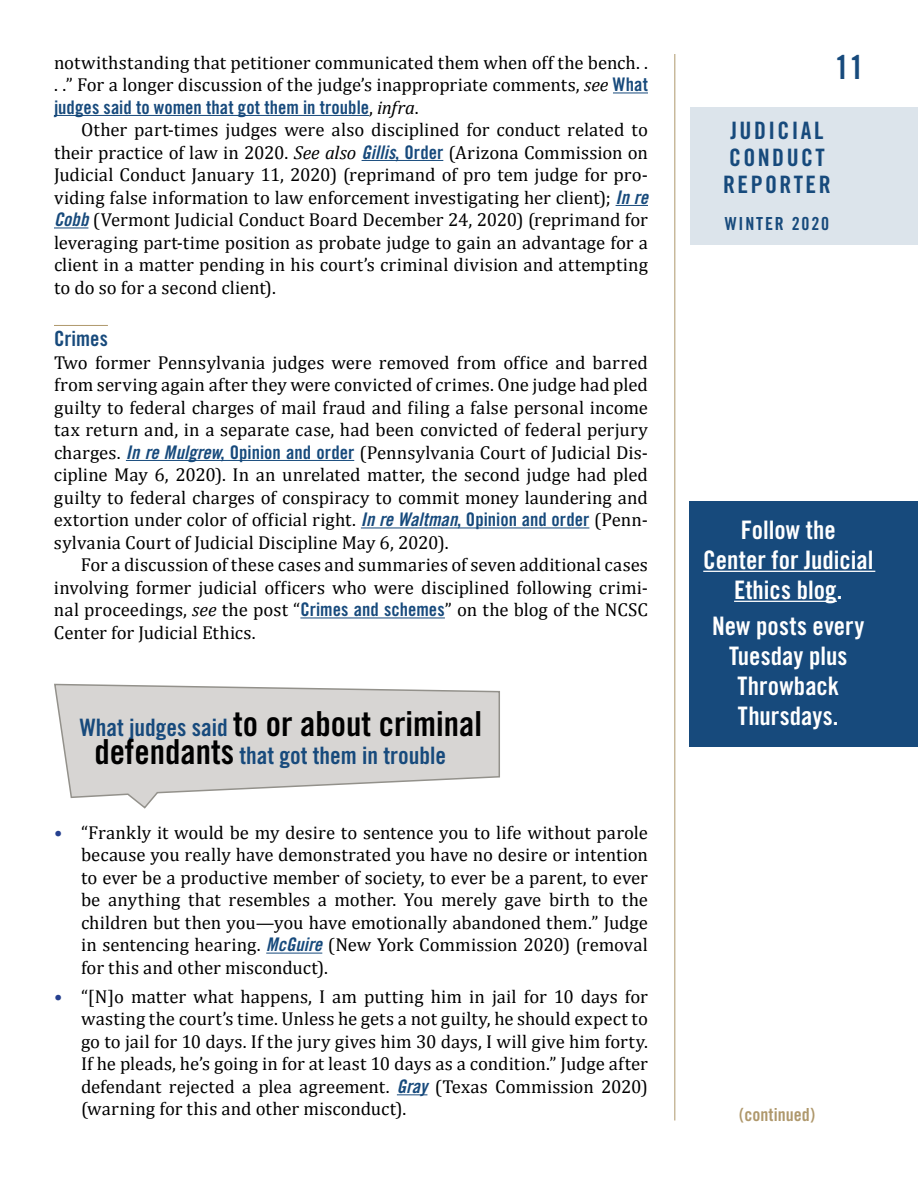
<style>
.page{position:relative;width:918px;height:1188px;background:#fff}
.page>*{position:absolute;margin:0;border:0;box-sizing:border-box;transform-origin:0 0}
.t1{font:34.5px "Trade Gothic Bold Cond Twenty";color:#000}
.t2{font:33px "Trade Gothic Bold Cond Twenty";color:#174a7c}
.t3{font:25.5px/30px "Trade Gothic Bold Cond Twenty";color:#fff;text-align:center}
.t4{font:24px "Trade Gothic Bold Cond Twenty";color:#174a7c}
.t5{font:24px/27px "Trade Gothic Bold Cond Twenty";letter-spacing:.1em;color:#174a7c;text-align:center}
.t6{font:21px "Trade Gothic Bold Cond Twenty";color:#174a7c}
.t7{font:18.75px/22.5px "Cambria";color:#000;text-align:justify}
.t8{font:18.75px "Trade Gothic Bold Cond Twenty";letter-spacing:.005em;color:#174a7c}
.t9{font:18px "Trade Gothic Bold Cond Twenty";color:#af986c}
.t10{font:18px "Trade Gothic Bold Cond Twenty";letter-spacing:.1em;color:#174a7c}
.s1{font-style:italic}
.s2{font-family:"Trade Gothic Bold Cond Twenty";color:#174a7c}
.s3{font-family:"Cambria";color:#000}
.s4{font-family:"Cambria";font-style:italic;color:#000}
.s5{font-family:"Trade Gothic Bold Cond Twenty Obl";color:#174a7c}
.s6{font-size:24px;color:#174a7c}
.s7{font-size:34.5px;color:#000}
.s8{color:#25408f}
</style>
<div class="page">
<div style="left:690px;top:107px;width:228px;height:138px;background:#dce4eb"></div>
<hr style="left:675px;top:54px;width:1px;height:1066px;background:#af986c">
<hr style="left:613px;top:92px;width:35px;height:1px;background:#174a7c">
<hr style="left:54px;top:115px;width:315px;height:1px;background:#174a7c">
<hr style="left:362px;top:160px;width:81px;height:1px;background:#174a7c">
<hr style="left:616px;top:205px;width:32px;height:1px;background:#174a7c">
<hr style="left:54px;top:227px;width:34px;height:1px;background:#174a7c">
<hr style="left:54px;top:325px;width:54px;height:1px;background:#af986c">
<hr style="left:126px;top:460px;width:228px;height:1px;background:#174a7c">
<hr style="left:361px;top:527px;width:228px;height:1px;background:#174a7c">
<hr style="left:300px;top:617px;width:145px;height:1px;background:#174a7c">
<hr style="left:266px;top:953px;width:56px;height:1px;background:#174a7c">
<hr style="left:397px;top:1094px;width:30px;height:1px;background:#174a7c">
<svg style="left:54px;top:683px;width:446px;height:126px"></svg>
<div style="left:690px;top:501px;width:228px;height:246px;background:#174a7c"></div>
<hr style="left:703px;top:571px;width:172px;height:1px;background:#fff">
<hr style="left:734px;top:601px;width:103px;height:1px;background:#fff">
<p class="t7" style="left:54px;top:51px;width:596px">notwithstanding that petitioner communicated them when off the bench. . . .” For a longer discussion of the judge’s inappropriate comments, <span class="s1">see</span> <span class="s2">What</span></p>
<p class="t8" style="left:54px;top:96px;width:366px">judges said to women that got them in trouble<span class="s3">,</span> <span class="s4">infra</span><span class="s3">.</span></p>
<p class="t7" style="left:54px;top:118px;width:596px;text-indent:27px">Other part-times judges were also disciplined for conduct related to their practice of law in 2020. <span class="s1">See also</span> <span class="s5">Gillis</span><span class="s2">, Order</span> (Arizona Commission on Judicial Conduct January 11, 2020) (reprimand of pro tem judge for pro&shy;viding false information to law enforcement investigating her client); <span class="s5">In re Cobb</span> (Vermont Judicial Conduct Board December 24, 2020) (reprimand for leveraging part-time position as probate judge to gain an advantage for a client in a matter pending in his court’s criminal division and attempting to do so for a second client).</p>
<p class="t6" style="left:54px;top:326px;width:55px">Crimes</p>
<p class="t7" style="left:54px;top:351px;width:596px">Two former Pennsylvania judges were removed from office and barred from serving again after they were convicted of crimes. One judge had pled guilty to federal charges of mail fraud and filing a false personal income tax return and, in a separate case, had been convicted of federal perjury charges. <span class="s5">In re Mulgrew</span><span class="s2">, Opinion and order</span> (Pennsylvania Court of Judicial Dis&shy;cipline May 6, 2020). In an unrelated matter, the second judge had pled guilty to federal charges of conspiracy to commit money laundering and extortion under color of official right. <span class="s5">In re Waltman</span><span class="s2">, Opinion and order</span> (Penn&shy;sylvania Court of Judicial Discipline May 6, 2020).</p>
<p class="t7" style="left:54px;top:553px;width:596px;text-indent:27px">For a discussion of these cases and summaries of seven additional cases involving former judicial officers who were disciplined following crimi&shy;nal proceedings, <span class="s1">see</span> the post “<span class="s2">Crimes and schemes</span>” on the blog of the NCSC Center for Judicial Ethics.</p>
<h1 class="t1" style="left:80px;top:702px;width:404px"><span class="s6">What judges said</span> to or about criminal</h1>
<p class="t4" style="left:94px;top:741px;width:353px"><span class="s7">defendants</span> that got them in trouble</p>
<p class="t7" style="left:81px;top:821px;width:569px;text-indent:-27px"><span class="s8">•</span> “Frankly it would be my desire to sentence you to life without parole because you really have demonstrated you have no desire or intention to ever be a productive member of society, to ever be a parent, to ever be anything that resembles a mother. You merely gave birth to the children but then you—you have emotionally abandoned them.” Judge in sentencing hearing. <span class="s5">McGuire</span> (New York Commission 2020) (removal for this and other misconduct).</p>
<p class="t7" style="left:81px;top:985px;width:569px;text-indent:-27px"><span class="s8">•</span> “[N]o matter what happens, I am putting him in jail for 10 days for wasting the court’s time. Unless he gets a not guilty, he should expect to go to jail for 10 days. If the jury gives him 30 days, I will give him forty.<br>If he pleads, he’s going in for at least 10 days as a condition.” Judge after defendant rejected a plea agreement. <span class="s5">Gray</span> (Texas Commission 2020) (warning for this and other misconduct).</p>
<h2 class="t2" style="left:835px;top:47px;width:31px">11</h2>
<p class="t5" style="left:723px;top:116px;width:109px">JUDICIAL<br>CONDUCT<br>REPORTER</p>
<p class="t10" style="left:725px;top:213px;width:106px">WINTER 2020</p>
<h3 class="t3" style="left:703px;top:514px;width:172px">Follow the<br>Center for Judicial<br>Ethics blog.</h3>
<h3 class="t3" style="left:712px;top:611px;width:154px">New posts every<br>Tuesday plus<br>Throwback<br>Thursdays.</h3>
<p class="t9" style="left:739px;top:1103px;width:78px">(continued)</p>
</div>
